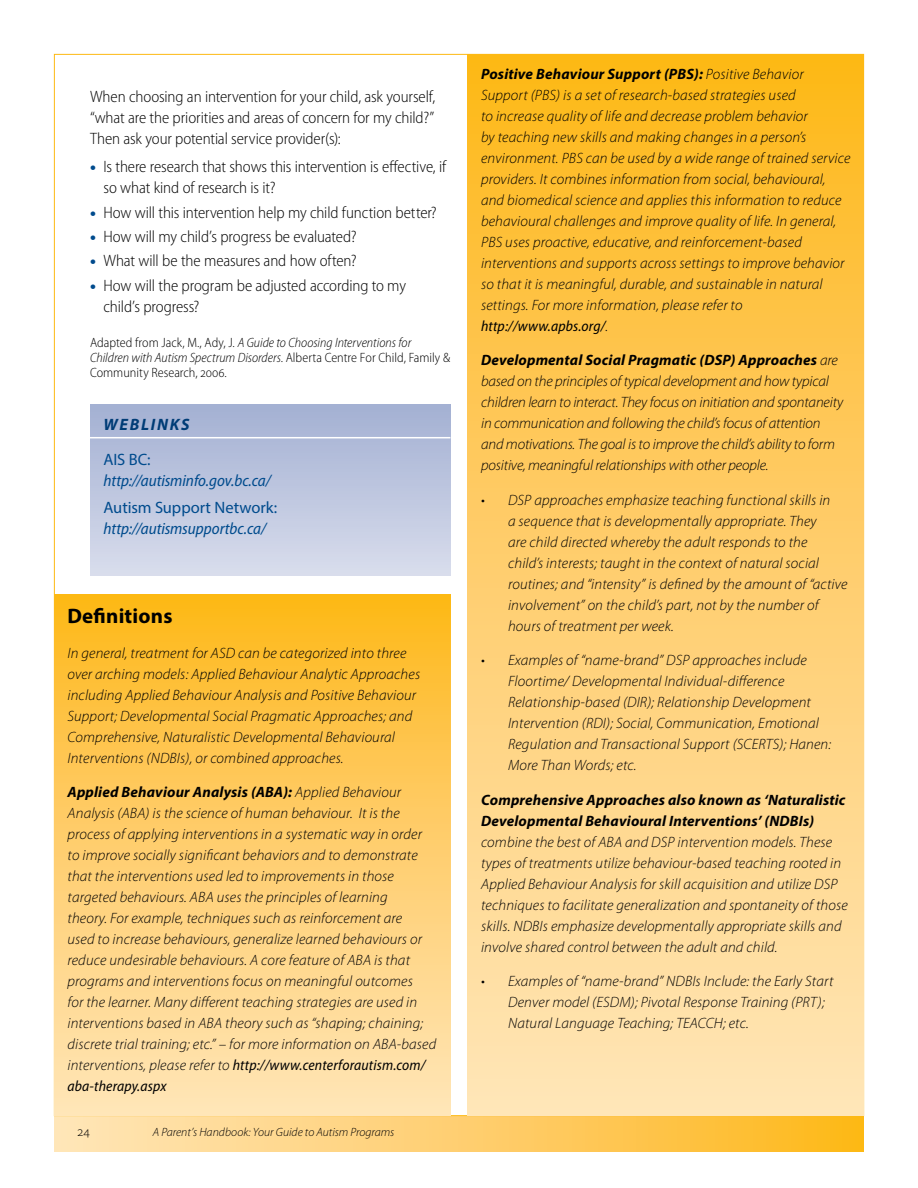
<style>
.page{position:relative;width:918px;height:1188px;background:#fff}
.page>*{position:absolute;margin:0;border:0;box-sizing:border-box;transform-origin:0 0}
.t1{font:700 21px "Myriad Pro";letter-spacing:.01em;color:#000}
.Body{font:300 semi-condensed 16.5px/21px "Myriad Pro";letter-spacing:-.01em;color:#000}
.t2{font:italic semi-condensed 16.5px/27.8px "Myriad Pro";letter-spacing:-.005em;color:#004b8d}
.t3{font:italic 700 16.5px/34.5px "Myriad Pro";letter-spacing:.11em;color:#003c76}
.t4{font:italic 300 15px/21px "Myriad Pro";letter-spacing:.01em;color:#000}
.t5{font:italic 300 15px/21px "Myriad Pro";letter-spacing:-.01em;color:#000}
.Body-2{font:300 semi-condensed 13.5px/15px "Myriad Pro";color:#000}
.t6{font:300 13.5px "Myriad Pro";color:#000}
.t7{font:italic 300 12px "Myriad Pro";color:#000}
.s1{font-weight:700;font-stretch:semi-expanded;color:#004b8d}
.s2{font-style:italic}
.s3{font-weight:400;font-style:normal;color:#004b8d}
.s4{font-style:normal;font-stretch:normal}
.s5{font-weight:700}
.s6{font-weight:400;font-stretch:semi-condensed}
</style>
<div class="page">
<div style="left:54px;top:1116px;width:810px;height:36px;background:linear-gradient(to right,#ffe6bd,#feb81d)"></div>
<div style="left:54px;top:594px;width:396px;height:522px;background:linear-gradient(to bottom,#feb81d,#ffe5bc)"></div>
<div style="left:90px;top:404px;width:360px;height:172px;background:linear-gradient(to bottom,#a4b1d3,#d8dcec)"></div>
<hr style="left:83px;top:437px;width:367px;height:1px;background:#fff">
<div style="left:468px;top:54px;width:396px;height:1062px;background:linear-gradient(to bottom,#feb81d,#ffe5bc)"></div>
<p class="Body" style="left:90px;top:87px;width:347px;text-align:justify">When choosing an intervention for your child, ask yourself, “what are the priorities and areas of concern for my child?” Then ask your potential service provider(s):</p>
<p class="Body" style="left:104px;top:156px;width:344px;text-indent:-14px"><span class="s1">•</span> Is there research that shows this intervention is effective, if so what kind of research is it?</p>
<p class="Body" style="left:90px;top:202px;width:348px"><span class="s1">•</span> How will this intervention help my child function better?</p>
<p class="Body" style="left:90px;top:226px;width:268px"><span class="s1">•</span> How will my child’s progress be evaluated?</p>
<p class="Body" style="left:90px;top:251px;width:268px"><span class="s1">•</span> What will be the measures and how often?</p>
<p class="Body" style="left:104px;top:275px;width:304px;text-indent:-14px"><span class="s1">•</span> How will the program be adjusted according to my child’s progress?</p>
<p class="Body-2" style="left:90px;top:335px;width:362px">Adapted from Jack, M., Ady, J. <span class="s2">A Guide to Choosing Interventions for<br>Children with Autism Spectrum Disorders</span>. Alberta Centre For Child, Family &amp;<br>Community Research, 2006.</p>
<p class="t3" style="left:104px;top:407px;width:88px">WEBLINKS<br><span class="s3">AIS BC:</span></p>
<p class="t2" style="left:104px;top:467px;width:175px">http://autisminfo.gov.bc.ca/<br><span class="s4">Autism Support Network:</span></p>
<p class="t2" style="left:104px;top:515px;width:164px">http://autismsupportbc.ca/</p>
<p class="t1" style="left:68px;top:602px;width:107px">Definitions</p>
<p class="t4" style="left:68px;top:643px;width:354px">In general, treatment for ASD can be categorized into three over arching models: Applied Behaviour Analytic Approaches including Applied Behaviour Analysis and Positive Behaviour Support; Developmental Social Pragmatic Approaches; and Comprehensive, Naturalistic Developmental Behavioural Interventions (NDBIs), or combined approaches.</p>
<p class="t4" style="left:68px;top:782px;width:370px"><span class="s5">Applied Behaviour Analysis (ABA):</span> Applied Behaviour Analysis (ABA) is the science of human behaviour. It is the process of applying interventions in a systematic way in order to improve socially significant behaviors and to demonstrate that the interventions used led to improvements in those targeted behaviours. ABA uses the principles of learning<br>theory. For example, techniques such as reinforcement are<br>used to increase behaviours, generalize learned behaviours or reduce undesirable behaviours. A core feature of ABA is that programs and interventions focus on meaningful outcomes<br>for the learner. Many different teaching strategies are used in interventions based in ABA theory such as “shaping; chaining; discrete trial training; etc.” – for more information on ABA-based interventions, please refer to <span class="s6">http://www.centerforautism.com/ aba-therapy.aspx</span></p>
<p class="t6" style="left:78px;top:1124px;width:14px">24</p>
<p class="t7" style="left:153px;top:1126px;width:243px">A Parent’s Handbook: Your Guide to Autism Programs</p>
<p class="t4" style="left:481px;top:64px;width:371px"><span class="s5">Positive Behaviour Support (PBS):</span> Positive Behavior Support (PBS) is a set of research-based strategies used<br>to increase quality of life and decrease problem behavior<br>by teaching new skills and making changes in a person’s environment. PBS can be used by a wide range of trained service providers. It combines information from social, behavioural, and biomedical science and applies this information to reduce behavioural challenges and improve quality of life. In general, PBS uses proactive, educative, and reinforcement-based interventions and supports across settings to improve behavior so that it is meaningful, durable, and sustainable in natural settings. For more information, please refer to <span class="s6">http://www.apbs.org/</span>.</p>
<p class="t5" style="left:481px;top:350px;width:364px"><span class="s5">Developmental Social Pragmatic (DSP) Approaches</span> are based on the principles of typical development and how typical children learn to interact. They focus on initiation and spontaneity in communication and following the child’s focus of attention and motivations. The goal is to improve the child’s ability to form positive, meaningful relationships with other people.</p>
<p class="t4" style="left:508px;top:490px;width:341px;text-indent:-27px">• DSP approaches emphasize teaching functional skills in<br>a sequence that is developmentally appropriate. They<br>are child directed whereby the adult responds to the<br>child’s interests; taught in the context of natural social routines; and “intensity” is defined by the amount of “active involvement” on the child’s part, not by the number of hours of treatment per week.</p>
<p class="t4" style="left:508px;top:650px;width:325px;text-indent:-27px">• Examples of “name-brand” DSP approaches include Floortime/ Developmental Individual-difference Relationship-based (DIR); Relationship Development Intervention (RDI); Social, Communication, Emotional Regulation and Transactional Support (SCERTS); Hanen:<br>More Than Words; etc.</p>
<p class="t4" style="left:481px;top:790px;width:368px"><span class="s5">Comprehensive Approaches also known as ‘Naturalistic Developmental Behavioural Interventions’ (NDBIs) </span>combine the best of ABA and DSP intervention models. These types of treatments utilize behaviour-based teaching rooted in Applied Behaviour Analysis for skill acquisition and utilize DSP techniques to facilitate generalization and spontaneity of those skills. NDBIs emphasize developmentally appropriate skills and involve shared control between the adult and child.</p>
<p class="t4" style="left:508px;top:971px;width:327px;text-indent:-27px">• Examples of “name-brand” NDBIs Include: the Early Start<br>Denver model (ESDM); Pivotal Response Training (PRT);<br>Natural Language Teaching; TEACCH; etc.</p>
</div>
